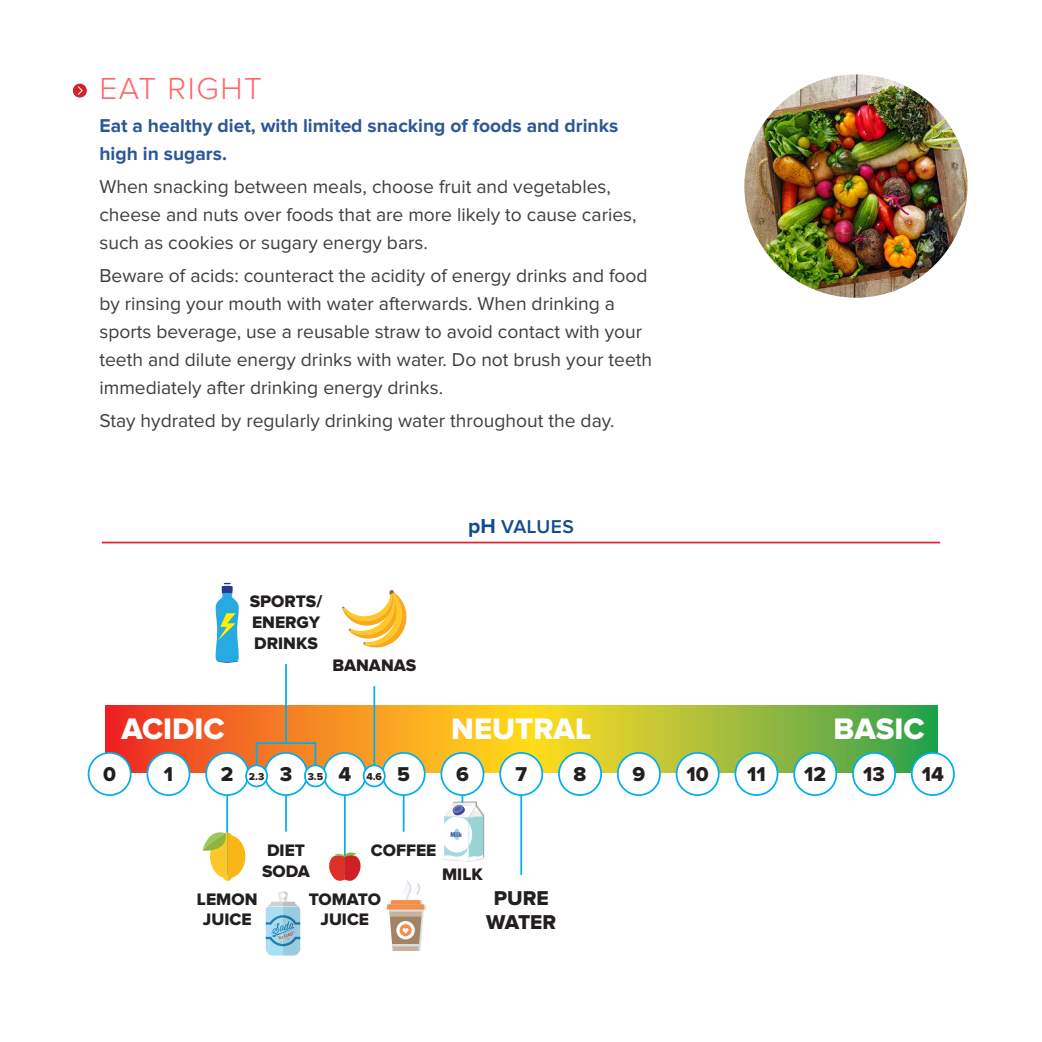
<style>
.page{position:relative;width:1042px;height:1042px;background:#fff}
.page>*{position:absolute;margin:0;border:0;box-sizing:border-box;transform-origin:0 0}
.body{font:300 31.5px "Proxima Nova";letter-spacing:.05em;color:#ff656d}
.t1{font:30.8px "Proxima Nova Extrabld";color:#fff}
.t2{font:20.82px/24.8px "Proxima Nova Extrabld";color:#231f20;text-align:center}
.body-2{font:19.25px/28px "Proxima Nova";color:#3e3e3f}
.body-3{font:700 19.25px/28px "Proxima Nova";color:#2d5796}
.t3{font:600 19.25px "Proxima Nova";letter-spacing:.02em;color:#0f4c8e}
.t4{font:17.32px/20.8px "Proxima Nova Extrabld";color:#231f20;text-align:center}
.t5{font:10.33px "Proxima Nova Extrabld";color:#231f20}
.t6{font:900 7.35px "Proxima Nova";color:#4c5da9;scale:.77 1}
.s1{font-weight:700;font-size:21px}
</style>
<div class="page">
<svg style="left:105px;top:705px;width:832px;height:67px;background:#c7a12f"></svg>
<div style="left:500px;top:753px;width:42px;height:42px;background:#fff;border-radius:50%"></div>
<div style="left:499px;top:752px;width:44px;height:44px;border:2px solid #00aeef;border-radius:50%"></div>
<div style="left:559px;top:753px;width:42px;height:42px;background:#fff;border-radius:50%"></div>
<div style="left:558px;top:752px;width:44px;height:44px;border:2px solid #00aeef;border-radius:50%"></div>
<div style="left:618px;top:753px;width:42px;height:42px;background:#fff;border-radius:50%"></div>
<div style="left:617px;top:752px;width:44px;height:44px;border:2px solid #00aeef;border-radius:50%"></div>
<div style="left:676px;top:753px;width:43px;height:42px;background:#fff;border-radius:50%"></div>
<div style="left:676px;top:752px;width:43px;height:44px;border:2px solid #00aeef;border-radius:50%"></div>
<div style="left:735px;top:753px;width:42px;height:42px;background:#fff;border-radius:50%"></div>
<div style="left:734px;top:752px;width:44px;height:44px;border:2px solid #00aeef;border-radius:50%"></div>
<div style="left:794px;top:753px;width:42px;height:42px;background:#fff;border-radius:50%"></div>
<div style="left:793px;top:752px;width:44px;height:44px;border:2px solid #00aeef;border-radius:50%"></div>
<div style="left:853px;top:753px;width:42px;height:42px;background:#fff;border-radius:50%"></div>
<div style="left:852px;top:752px;width:44px;height:44px;border:2px solid #00aeef;border-radius:50%"></div>
<div style="left:912px;top:753px;width:42px;height:42px;background:#fff;border-radius:50%"></div>
<div style="left:911px;top:752px;width:44px;height:44px;border:2px solid #00aeef;border-radius:50%"></div>
<div style="left:89px;top:753px;width:42px;height:42px;background:#fff;border-radius:50%"></div>
<div style="left:88px;top:752px;width:44px;height:44px;border:2px solid #00aeef;border-radius:50%"></div>
<div style="left:147px;top:753px;width:42px;height:42px;background:#fff;border-radius:50%"></div>
<div style="left:146px;top:752px;width:44px;height:44px;border:2px solid #00aeef;border-radius:50%"></div>
<div style="left:206px;top:753px;width:42px;height:42px;background:#fff;border-radius:50%"></div>
<div style="left:205px;top:752px;width:44px;height:44px;border:2px solid #00aeef;border-radius:50%"></div>
<div style="left:265px;top:753px;width:42px;height:42px;background:#fff;border-radius:50%"></div>
<div style="left:264px;top:752px;width:44px;height:44px;border:2px solid #00aeef;border-radius:50%"></div>
<div style="left:324px;top:753px;width:42px;height:42px;background:#fff;border-radius:50%"></div>
<div style="left:323px;top:752px;width:44px;height:44px;border:2px solid #00aeef;border-radius:50%"></div>
<div style="left:382px;top:753px;width:43px;height:42px;background:#fff;border-radius:50%"></div>
<div style="left:382px;top:752px;width:43px;height:44px;border:2px solid #00aeef;border-radius:50%"></div>
<div style="left:441px;top:753px;width:42px;height:42px;background:#fff;border-radius:50%"></div>
<div style="left:440px;top:752px;width:44px;height:44px;border:2px solid #00aeef;border-radius:50%"></div>
<hr style="left:520px;top:795px;width:2px;height:80px;background:#00aeef">
<hr style="left:226px;top:795px;width:2px;height:80px;background:#00aeef">
<hr style="left:285px;top:795px;width:2px;height:36px;background:#00aeef">
<hr style="left:403px;top:795px;width:1px;height:36px;background:#00aeef">
<hr style="left:344px;top:795px;width:2px;height:80px;background:#00aeef">
<hr style="left:373px;top:686px;width:2px;height:79px;background:#00aeef">
<hr style="left:461px;top:795px;width:2px;height:61px;background:#00aeef">
<div style="left:246px;top:765px;width:21px;height:21px;background:#fff;border-radius:50%"></div>
<div style="left:245px;top:764px;width:23px;height:23px;border:2px solid #00aeef;border-radius:50%"></div>
<div style="left:305px;top:765px;width:21px;height:21px;background:#fff;border-radius:50%"></div>
<div style="left:304px;top:764px;width:23px;height:23px;border:2px solid #00aeef;border-radius:50%"></div>
<hr style="left:285px;top:664px;width:2px;height:79px;background:#00aeef">
<hr style="left:256px;top:742px;width:60px;height:2px;background:#00aeef">
<svg style="left:256px;top:744px;width:1px;height:21px"></svg>
<hr style="left:314px;top:743px;width:2px;height:22px;background:#00aeef">
<div style="left:364px;top:765px;width:21px;height:21px;background:#fff;border-radius:50%"></div>
<div style="left:363px;top:764px;width:23px;height:23px;border:2px solid #00aeef;border-radius:50%"></div>
<svg style="left:342px;top:590px;width:65px;height:58px"></svg>
<svg style="left:202px;top:826px;width:43px;height:55px"></svg>
<svg style="left:329px;top:849px;width:32px;height:32px"></svg>
<svg style="left:387px;top:881px;width:39px;height:70px"></svg>
<svg style="left:444px;top:801px;width:41px;height:61px"></svg>
<svg style="left:266px;top:891px;width:34px;height:64px"></svg>
<svg style="left:215px;top:583px;width:24px;height:80px"></svg>
<div style="left:73px;top:84px;width:14px;height:14px;background:#d1232a;border-radius:50%"></div>
<svg style="left:78px;top:86px;width:5px;height:9px"></svg>
<img style="left:744px;top:74px;width:223px;height:224px;border-radius:112px">
<hr style="left:102px;top:542px;width:838px;height:1px;background:#eb1f2f">
<p class="body" style="left:99px;top:74px;width:164px">EAT RIGHT</p>
<p class="body-3" style="left:99px;top:113px;width:520px">Eat a healthy diet, with limited snacking of foods and drinks high in sugars.</p>
<p class="body-2" style="left:99px;top:174px;width:539px">When snacking between meals, choose fruit and vegetables, cheese and nuts over foods that are more likely to cause caries, such as cookies or sugary energy bars.</p>
<p class="body-2" style="left:99px;top:263px;width:554px">Beware of acids: counteract the acidity of energy drinks and food by rinsing your mouth with water afterwards. When drinking a sports beverage, use a reusable straw to avoid contact with your teeth and dilute energy drinks with water. Do not brush your teeth immediately after drinking energy drinks.</p>
<p class="body-2" style="left:99px;top:408px;width:517px">Stay hydrated by regularly drinking water throughout the day.</p>
<p class="t4" style="left:250px;top:592px;width:74px;text-align:left">SPORTS/<br>ENERGY<br>DRINKS</p>
<p class="t4" style="left:332px;top:656px;width:85px">BANANAS</p>
<p class="t3" style="left:468px;top:517px;width:107px"><span class="s1">pH</span> VALUES</p>
<p class="t1" style="left:122px;top:714px;width:105px">ACIDIC</p>
<p class="t1" style="left:451px;top:714px;width:141px">NEUTRAL</p>
<p class="t1" style="left:833px;top:714px;width:93px">BASIC</p>
<p class="t2" style="left:103px;top:763px;width:14px">0</p>
<p class="t2" style="left:164px;top:763px;width:11px">1</p>
<p class="t2" style="left:221px;top:763px;width:14px">2</p>
<p class="t2" style="left:280px;top:763px;width:14px">3</p>
<p class="t2" style="left:338px;top:763px;width:14px">4</p>
<p class="t2" style="left:397px;top:763px;width:14px">5</p>
<p class="t2" style="left:456px;top:763px;width:14px">6</p>
<p class="t2" style="left:515px;top:763px;width:13px">7</p>
<p class="t2" style="left:573px;top:763px;width:14px">8</p>
<p class="t2" style="left:632px;top:763px;width:14px">9</p>
<p class="t2" style="left:686px;top:763px;width:24px">10</p>
<p class="t2" style="left:747px;top:763px;width:20px">11</p>
<p class="t2" style="left:804px;top:763px;width:23px">12</p>
<p class="t2" style="left:863px;top:763px;width:23px">13</p>
<p class="t2" style="left:922px;top:763px;width:24px">14</p>
<p class="t5" style="left:249px;top:771px;width:17px">2.3</p>
<p class="t5" style="left:308px;top:771px;width:17px">3.5</p>
<p class="t5" style="left:366px;top:771px;width:17px">4.6</p>
<p class="t6" style="left:450px;top:831px;width:16px">Milk</p>
<p class="t4" style="left:262px;top:840px;width:49px;text-align:left">DIET<br>SODA</p>
<p class="t4" style="left:371px;top:840px;width:67px">COFFEE</p>
<p class="t4" style="left:309px;top:889px;width:74px">TOMATO<br>JUICE</p>
<p class="t4" style="left:442px;top:865px;width:42px">MILK</p>
<p class="t2" style="left:486px;top:886px;width:71px">PURE<br>WATER</p>
<p class="t4" style="left:197px;top:889px;width:62px">LEMON<br>JUICE</p>
</div>
